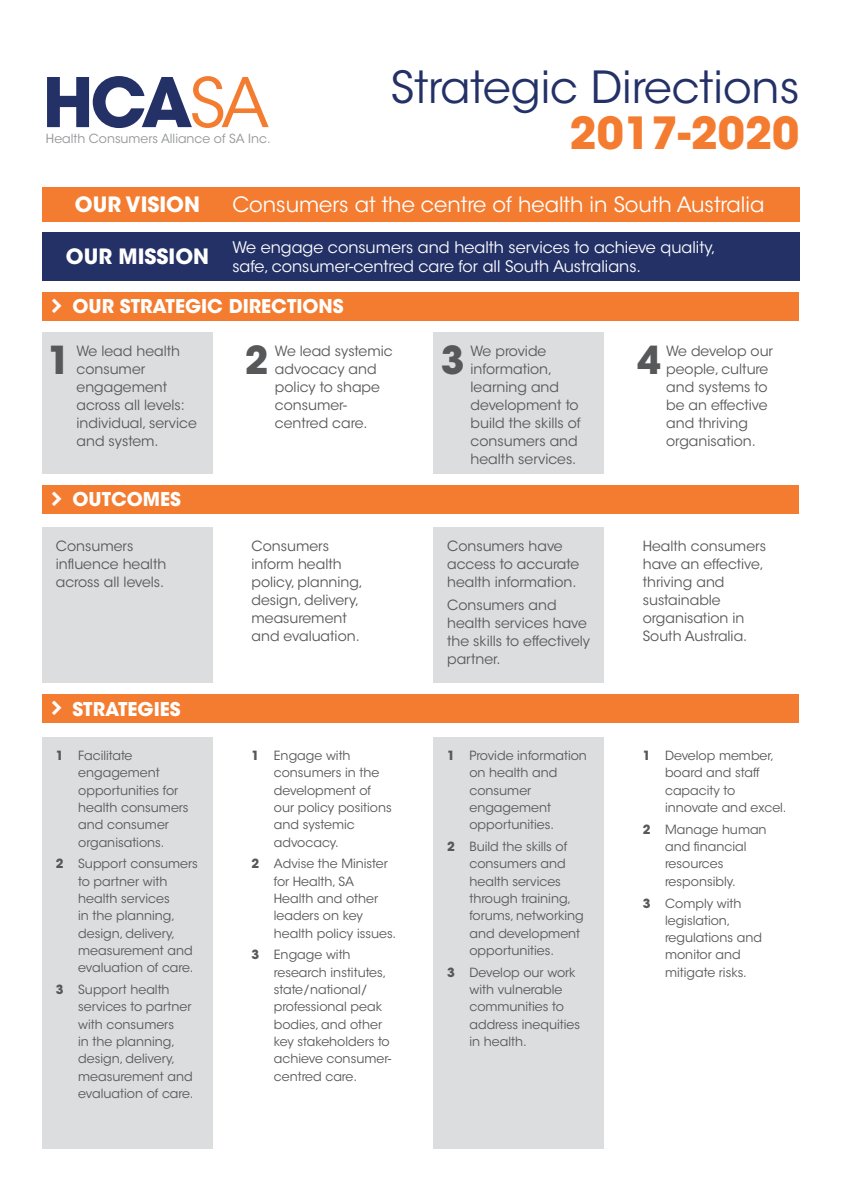
<style>
.page{position:relative;width:842px;height:1191px;background:#fff}
.page>*{position:absolute;margin:0;border:0;box-sizing:border-box;transform-origin:0 0}
.t1{font:700 67.7px "ITC Avant Garde Std";color:#233167}
.t2{font:44px/46px "ITC Avant Garde Std";color:#233167;text-align:right}
.t3{font:700 38.3px "ITC Avant Garde Std";color:#57585a}
.t4{font:21px "ITC Avant Garde Std";color:#fff}
.t5{font:700 21px "ITC Avant Garde Std";color:#fff}
.t6{font:700 18.9px "ITC Avant Garde Std";color:#fff}
.t7{font:15.9px/19.1px "ITC Avant Garde Std";color:#fff}
.t8{font:14px/18px "ITC Avant Garde Std";color:#57585a}
.t9{font:12.6px/17.3px "ITC Avant Garde Std";color:#57585a}
.t10{font:12.5px "ITC Avant Garde Std";color:#939598}
.s1{font-weight:400;color:#f47c30}
.s2{font-weight:700;color:#f47c30}
.s3{font-weight:700}
</style>
<div class="page">
<div style="left:43px;top:332px;width:170px;height:141px;background:#dcdddf"></div>
<div style="left:43px;top:527px;width:170px;height:156px;background:#dcdddf"></div>
<div style="left:43px;top:737px;width:170px;height:411px;background:#dcdddf"></div>
<div style="left:434px;top:332px;width:170px;height:141px;background:#dcdddf"></div>
<div style="left:434px;top:527px;width:170px;height:156px;background:#dcdddf"></div>
<div style="left:434px;top:737px;width:170px;height:411px;background:#dcdddf"></div>
<div style="left:43px;top:694px;width:756px;height:29px;background:#f47c30"></div>
<div style="left:43px;top:485px;width:756px;height:28px;background:#f47c30"></div>
<div style="left:43px;top:292px;width:756px;height:28px;background:#f47c30"></div>
<div style="left:232px;top:232px;width:567px;height:49px;background:#233167"></div>
<div style="left:43px;top:232px;width:189px;height:49px;background:#233167"></div>
<div style="left:232px;top:187px;width:567px;height:34px;background:#f47c30"></div>
<div style="left:43px;top:187px;width:189px;height:34px;background:#f47c30"></div>
<p class="t1" style="left:43px;top:58px;width:228px">HCA<span class="s1">SA</span></p>
<p class="t10" style="left:46px;top:131px;width:226px">Health Consumers Alliance of SA Inc.</p>
<p class="t2" style="left:391px;top:65px;width:410px">Strategic Directions<br><span class="s2">2017-2020</span></p>
<p class="t5" style="left:75px;top:190px;width:127px">OUR VISION</p>
<p class="t4" style="left:232px;top:192px;width:533px">Consumers at the centre of health in South Australia</p>
<p class="t5" style="left:66px;top:243px;width:145px">OUR MISSION</p>
<p class="t7" style="left:232px;top:238px;width:485px">We engage consumers and health services to achieve quality, safe, consumer-centred care for all South Australians.</p>
<p class="t6" style="left:72px;top:294px;width:273px">OUR STRATEGIC DIRECTIONS</p>
<p class="t3" style="left:47px;top:334px;width:25px">1</p>
<p class="t8" style="left:77px;top:342px;width:122px">We lead health consumer engagement across all levels: individual, service and system.</p>
<p class="t6" style="left:72px;top:487px;width:110px">OUTCOMES</p>
<p class="t8" style="left:56px;top:537px;width:112px">Consumers influence health across all levels.</p>
<p class="t6" style="left:72px;top:696px;width:110px">STRATEGIES</p>
<p class="t9" style="left:78px;top:747px;width:112px;text-indent:-22px"><span class="s3">1</span> Facilitate engagement opportunities for health consumers and consumer organisations.</p>
<p class="t9" style="left:78px;top:855px;width:121px;text-indent:-22px"><span class="s3">2</span> Support consumers to partner with health services<br>in the planning, design, delivery, measurement and evaluation of care.</p>
<p class="t9" style="left:78px;top:981px;width:117px;text-indent:-22px"><span class="s3">3</span> Support health services to partner with consumers<br>in the planning, design, delivery, measurement and evaluation of care.</p>
<p class="t3" style="left:245px;top:334px;width:25px">2</p>
<p class="t8" style="left:275px;top:342px;width:119px">We lead systemic advocacy and policy to shape consumer&shy;centred care.</p>
<p class="t8" style="left:251px;top:537px;width:113px">Consumers inform health policy, planning, design, delivery, measurement and evaluation.</p>
<p class="t9" style="left:274px;top:747px;width:119px;text-indent:-22px"><span class="s3">1</span> Engage with consumers in the development of our policy positions and systemic advocacy.</p>
<p class="t9" style="left:274px;top:855px;width:124px;text-indent:-22px"><span class="s3">2</span> Advise the Minister for Health, SA<br>Health and other leaders on key health policy issues.</p>
<p class="t9" style="left:274px;top:946px;width:119px;text-indent:-22px"><span class="s3">3</span> Engage with research institutes, state/national/ professional peak bodies, and other key stakeholders to achieve consumer&shy;centred care.</p>
<p class="t3" style="left:441px;top:334px;width:25px">3</p>
<p class="t8" style="left:471px;top:342px;width:112px">We provide information, learning and development to build the skills of consumers and health services.</p>
<p class="t8" style="left:447px;top:537px;width:134px">Consumers have access to accurate health information.</p>
<p class="t8" style="left:447px;top:596px;width:144px">Consumers and health services have the skills to effectively partner.</p>
<p class="t9" style="left:469px;top:747px;width:119px;text-indent:-22px"><span class="s3">1</span> Provide information on health and consumer engagement opportunities.</p>
<p class="t9" style="left:469px;top:838px;width:116px;text-indent:-22px"><span class="s3">2</span> Build the skills of consumers and health services through training, forums, networking and development opportunities.</p>
<p class="t9" style="left:469px;top:963px;width:112px;text-indent:-22px"><span class="s3">3</span> Develop our work with vulnerable communities to address inequities in health.</p>
<p class="t3" style="left:637px;top:334px;width:25px">4</p>
<p class="t8" style="left:666px;top:342px;width:108px">We develop our people, culture and systems to be an effective and thriving organisation.</p>
<p class="t8" style="left:643px;top:537px;width:125px">Health consumers have an effective, thriving and sustainable organisation in<br>South Australia.</p>
<p class="t9" style="left:665px;top:747px;width:123px;text-indent:-22px"><span class="s3">1</span> Develop member, board and staff capacity to innovate and excel.</p>
<p class="t9" style="left:665px;top:820px;width:103px;text-indent:-22px"><span class="s3">2</span> Manage human and financial resources responsibly.</p>
<p class="t9" style="left:665px;top:894px;width:98px;text-indent:-22px"><span class="s3">3</span> Comply with legislation, regulations and monitor and mitigate risks.</p>
</div>
